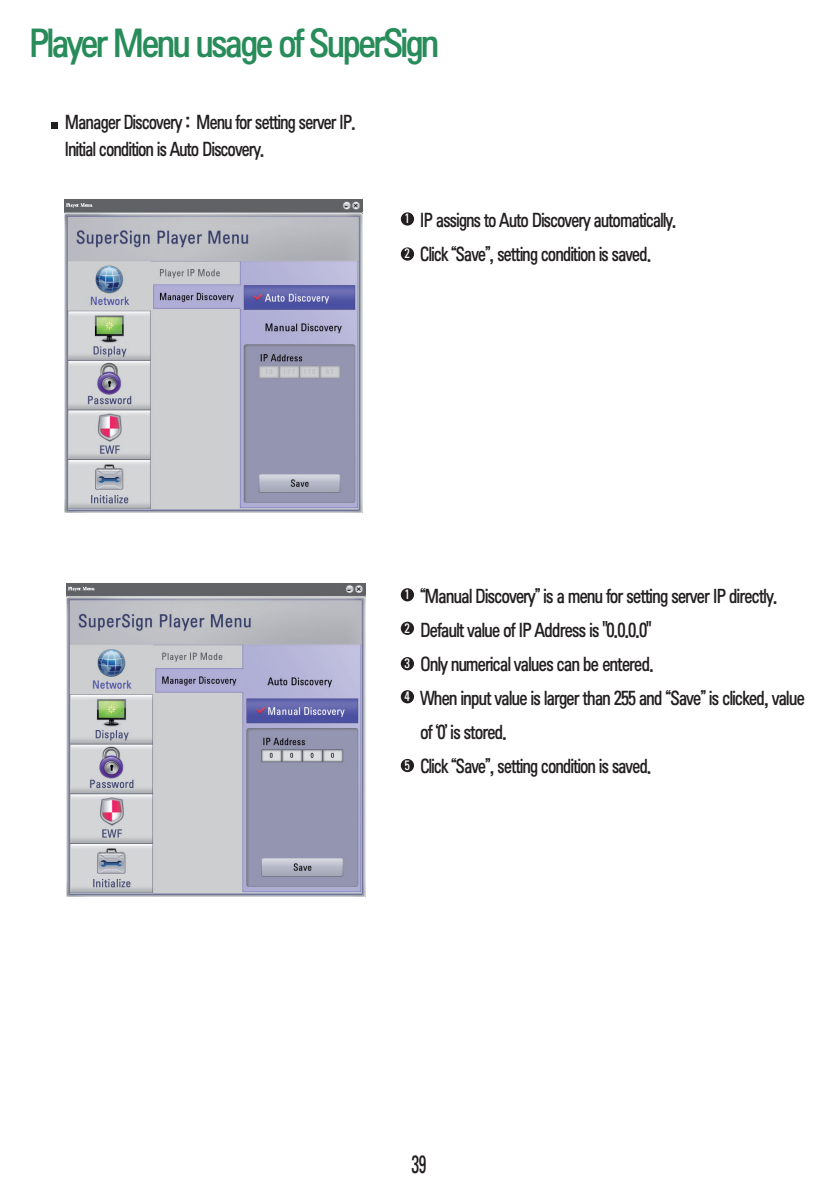
<style>
.page{position:relative;width:840px;height:1191px;background:#fff}
.page>*{position:absolute;margin:0;border:0;box-sizing:border-box;transform-origin:0 0}
.t1{font:36px "LG Display Kor Cn";letter-spacing:-.1em;color:#288c5a}
.t2{font:22px "LG Display Kor Cn";color:#231f20;scale:.7 1}
.t3{font:18px/34px "LG Display Kor Cn";letter-spacing:-.075em;color:#231f20;scale:.92 1}
.t4{font:18px/34px "LG Display Kor Cn";letter-spacing:-.075em;color:#231f20;scale:.9 1}
.t5{font:12px "LG Display Kor Cn";color:#fff;scale:.9 1}
</style>
<div class="page">
<svg style="left:51px;top:123px;width:6px;height:6px"></svg>
<div style="left:400px;top:212px;width:14px;height:14px;background:#231f20;border-radius:50%"></div>
<div style="left:400px;top:588px;width:14px;height:13px;background:#231f20;border-radius:50%"></div>
<div style="left:400px;top:247px;width:14px;height:14px;background:#231f20;border-radius:50%"></div>
<div style="left:400px;top:621px;width:14px;height:14px;background:#231f20;border-radius:50%"></div>
<div style="left:400px;top:657px;width:14px;height:13px;background:#231f20;border-radius:50%"></div>
<div style="left:400px;top:690px;width:14px;height:13px;background:#231f20;border-radius:50%"></div>
<div style="left:400px;top:759px;width:14px;height:13px;background:#231f20;border-radius:50%"></div>
<img style="left:64px;top:199px;width:298px;height:313px">
<img style="left:66px;top:583px;width:299px;height:313px">
<h1 class="t1" style="left:28px;top:18px;width:413px">Player Menu usage of SuperSign</h1>
<p class="t4" style="left:64px;top:108px;width:325px;line-height:27.2px">Manager Discovery : Menu for setting server IP.<br>Initial condition is Auto Discovery.</p>
<p class="t5" style="left:404px;top:210px;width:7px">1</p>
<p class="t5" style="left:404px;top:245px;width:7px">2</p>
<p class="t4" style="left:419px;top:203px;width:287px">IP assigns to Auto Discovery automatically.<br>Click “Save”, setting condition is saved.</p>
<p class="t5" style="left:404px;top:586px;width:7px">1</p>
<p class="t5" style="left:404px;top:619px;width:7px">2</p>
<p class="t5" style="left:404px;top:655px;width:7px">3</p>
<p class="t5" style="left:404px;top:688px;width:7px">4</p>
<p class="t5" style="left:404px;top:757px;width:7px">5</p>
<p class="t3" style="left:420px;top:579px;width:420px">“Manual Discovery” is a menu for setting server IP directly.<br>Default value of IP Address is "0.0.0.0"<br>Only numerical values can be entered.<br>When input value is larger than 255 and “Save” is clicked, value of ‘0’ is stored.<br>Click “Save”, setting condition is saved.</p>
<p class="t2" style="left:411px;top:1149px;width:23px">39</p>
</div>
